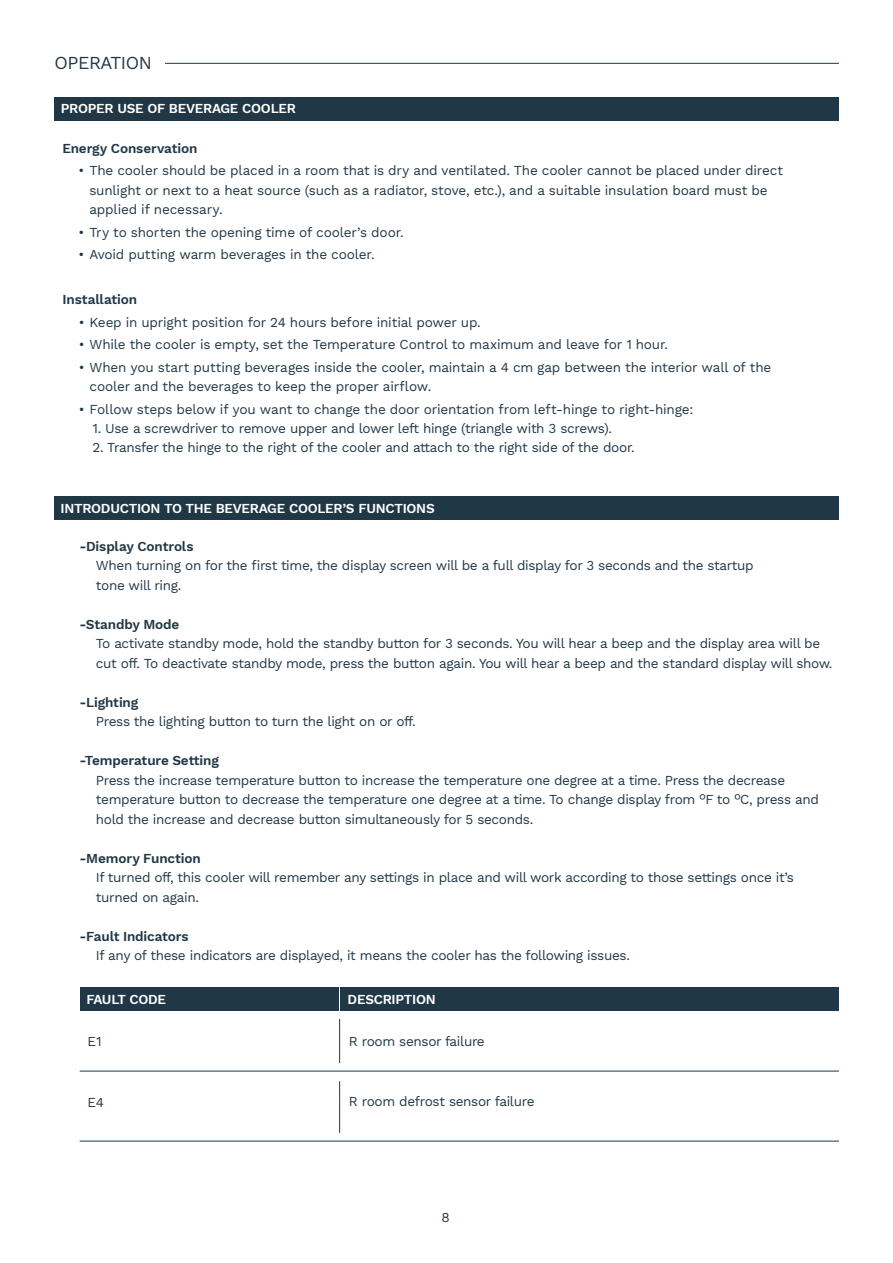
<style>
.page{position:relative;width:893px;height:1263px;background:#fff}
.page>*{position:absolute;margin:0;border:0;box-sizing:border-box;transform-origin:0 0}
.HM_-_Page_Header{font:18px "Work Sans";letter-spacing:-.025em;color:#203746}
.HM_-_Body___Left{font:13.5px/19.5px "Work Sans";letter-spacing:-.025em;color:#203746}
.HM_-_Body___Left-2{font:600 13.5px "Work Sans";letter-spacing:-.01em;color:#203746}
.HM_-_Section_Headers{font:600 13.5px "Work Sans";letter-spacing:-.02em;color:#fff}
</style>
<div class="page">
<hr style="left:165px;top:63px;width:674px;height:1px;background:#203746">
<div style="left:54px;top:97px;width:785px;height:23px;background:#203746"></div>
<div style="left:54px;top:497px;width:785px;height:23px;background:#203746"></div>
<div style="left:80px;top:988px;width:258px;height:23px;background:#203746"></div>
<div style="left:341px;top:988px;width:498px;height:23px;background:#203746"></div>
<hr style="left:80px;top:1071px;width:759px;height:1px;background:#203746">
<hr style="left:339px;top:1019px;width:1px;height:44px;background:#203746">
<hr style="left:339px;top:1081px;width:1px;height:52px;background:#203746">
<hr style="left:80px;top:1141px;width:759px;height:1px;background:#203746">
<p class="HM_-_Page_Header" style="left:55px;top:53px;width:99px">OPERATION</p>
<p class="HM_-_Section_Headers" style="left:61px;top:101px;width:237px">PROPER USE OF BEVERAGE COOLER</p>
<p class="HM_-_Body___Left-2" style="left:62px;top:140px;width:137px">Energy Conservation</p>
<p class="HM_-_Body___Left" style="left:89px;top:161px;width:695px;text-indent:-11px">• The cooler should be placed in a room that is dry and ventilated. The cooler cannot be placed under direct sunlight or next to a heat source (such as a radiator, stove, etc.), and a suitable insulation board must be applied if necessary.</p>
<p class="HM_-_Body___Left" style="left:79px;top:223px;width:327px">• Try to shorten the opening time of cooler’s door.</p>
<p class="HM_-_Body___Left" style="left:79px;top:245px;width:297px">• Avoid putting warm beverages in the cooler.</p>
<p class="HM_-_Body___Left-2" style="left:63px;top:292px;width:76px">Installation</p>
<p class="HM_-_Body___Left" style="left:79px;top:313px;width:404px">• Keep in upright position for 24 hours before initial power up.</p>
<p class="HM_-_Body___Left" style="left:79px;top:336px;width:591px">• While the cooler is empty, set the Temperature Control to maximum and leave for 1 hour.</p>
<p class="HM_-_Body___Left" style="left:90px;top:358px;width:683px;text-indent:-11px">• When you start putting beverages inside the cooler, maintain a 4 cm gap between the interior wall of the cooler and the beverages to keep the proper airflow.</p>
<p class="HM_-_Body___Left" style="left:79px;top:400px;width:616px">• Follow steps below if you want to change the door orientation from left-hinge to right-hinge:</p>
<p class="HM_-_Body___Left" style="left:93px;top:419px;width:521px">1. Use a screwdriver to remove upper and lower left hinge (triangle with 3 screws).</p>
<p class="HM_-_Body___Left" style="left:93px;top:438px;width:544px">2. Transfer the hinge to the right of the cooler and attach to the right side of the door.</p>
<p class="HM_-_Section_Headers" style="left:60px;top:501px;width:376px">INTRODUCTION TO THE BEVERAGE COOLER’S FUNCTIONS</p>
<p class="HM_-_Body___Left-2" style="left:79px;top:538px;width:116px">-Display Controls</p>
<p class="HM_-_Body___Left" style="left:96px;top:556px;width:659px">When turning on for the first time, the display screen will be a full display for 3 seconds and the startup tone will ring.</p>
<p class="HM_-_Body___Left-2" style="left:79px;top:616px;width:102px">-Standby Mode</p>
<p class="HM_-_Body___Left" style="left:96px;top:634px;width:738px">To activate standby mode, hold the standby button for 3 seconds. You will hear a beep and the display area will be cut off. To deactivate standby mode, press the button again. You will hear a beep and the standard display will show.</p>
<p class="HM_-_Body___Left-2" style="left:79px;top:694px;width:60px">-Lighting</p>
<p class="HM_-_Body___Left" style="left:96px;top:712px;width:321px">Press the lighting button to turn the light on or off.</p>
<p class="HM_-_Body___Left-2" style="left:79px;top:752px;width:141px">-Temperature Setting</p>
<p class="HM_-_Body___Left" style="left:96px;top:771px;width:724px">Press the increase temperature button to increase the temperature one degree at a time. Press the decrease temperature button to decrease the temperature one degree at a time. To change display from OF to OC, press and hold the increase and decrease button simultaneously for 5 seconds.</p>
<p class="HM_-_Body___Left-2" style="left:79px;top:850px;width:123px">-Memory Function</p>
<p class="HM_-_Body___Left" style="left:96px;top:868px;width:699px">If turned off, this cooler will remember any settings in place and will work according to those settings once it’s turned on again.</p>
<p class="HM_-_Body___Left-2" style="left:79px;top:928px;width:111px">-Fault Indicators</p>
<p class="HM_-_Body___Left" style="left:96px;top:946px;width:536px">If any of these indicators are displayed, it means the cooler has the following issues.</p>
<p class="HM_-_Section_Headers" style="left:86px;top:992px;width:81px">FAULT CODE</p>
<p class="HM_-_Section_Headers" style="left:348px;top:992px;width:90px">DESCRIPTION</p>
<p class="HM_-_Body___Left" style="left:88px;top:1032px;width:16px">E1</p>
<p class="HM_-_Body___Left" style="left:349px;top:1032px;width:137px">R room sensor failure</p>
<p class="HM_-_Body___Left" style="left:88px;top:1093px;width:18px">E4</p>
<p class="HM_-_Body___Left" style="left:349px;top:1092px;width:187px">R room defrost sensor failure</p>
<p class="HM_-_Body___Left" style="left:441px;top:1208px;width:10px">8</p>
</div>
